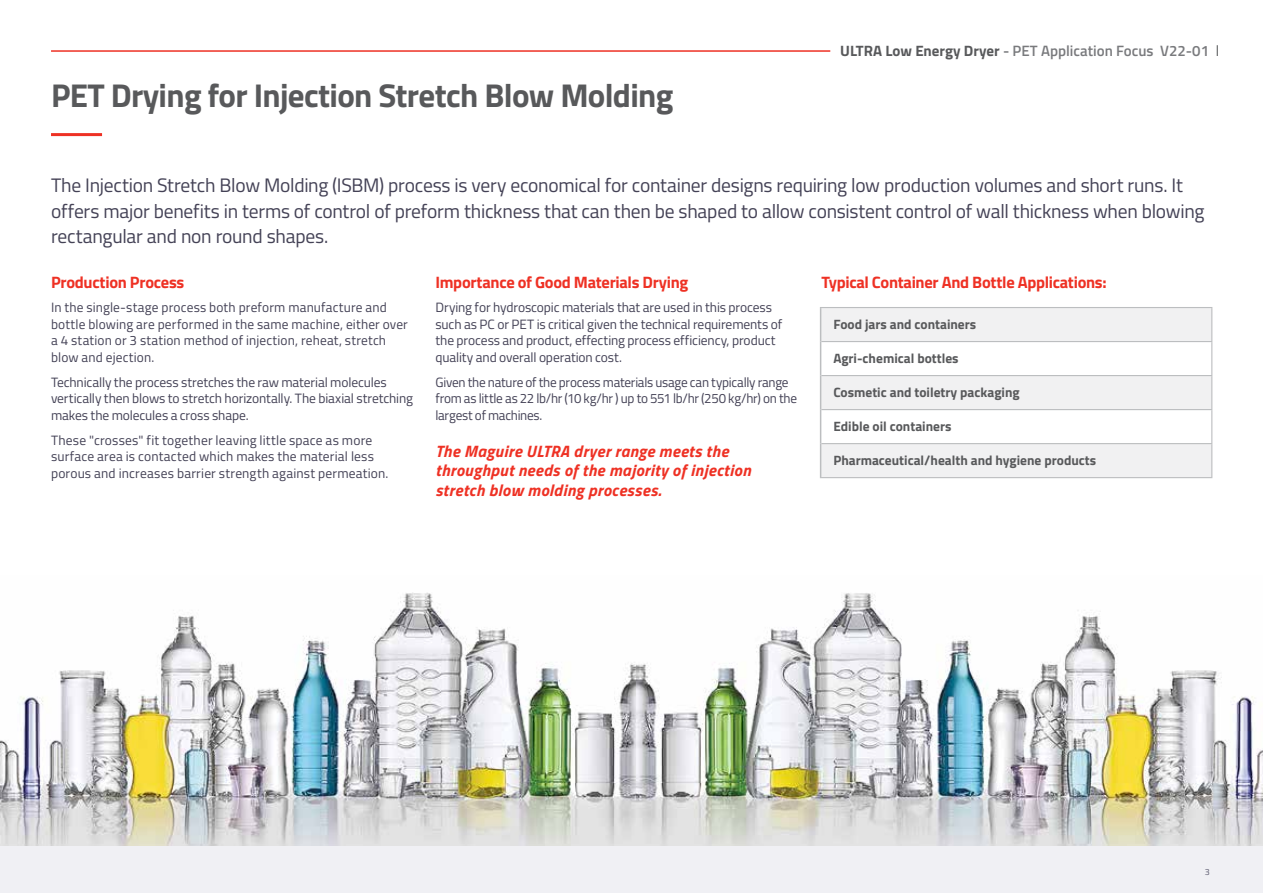
<style>
.page{position:relative;width:1263px;height:893px;background:#fff}
.page>*{position:absolute;margin:0;border:0;box-sizing:border-box;transform-origin:0 0}
.t1{font:700 33px "Titillium Web";letter-spacing:-.02em;color:#58595b}
.t2{font:19.5px/25.5px "Titillium Web";letter-spacing:-.015em;color:#444256}
.t3{font:italic 700 16.5px/19.5px "Titillium Web";letter-spacing:.02em;color:#ee3124}
.t4{font:700 16.5px "Titillium Web";letter-spacing:-.02em;color:#ee3124}
.t5{font:600 15px "Titillium Web";color:#797a7d}
.t6{font:13.5px/16.5px "Titillium Web";color:#444256}
.t7{font:13.5px/16.5px "Titillium Web";letter-spacing:-.02em;color:#444256}
.t8{font:700 13.5px "Titillium Web";color:#58595b}
.t9{font:9px "Titillium Web";color:#616074}
.s1{font-weight:700;color:#58595b}
.s2{font-weight:400;color:#58595b}
</style>
<div class="page">
<img style="left:0;top:592px;width:637px;height:254px">
<img style="left:637px;top:593px;width:626px;height:253px">
<div style="left:0;top:846px;width:1263px;height:47px;background:#f0f0f4"></div>
<hr style="left:51px;top:50px;width:779px;height:2px;background:#ee3124">
<hr style="left:51px;top:133px;width:51px;height:3px;background:#ee3124">
<svg style="left:821px;top:308px;width:390px;height:169px;fill:#f1f1f2"></svg>
<hr style="left:820px;top:308px;width:1px;height:34px;background:#bcbec0">
<hr style="left:820px;top:307px;width:392px;height:1px;background:#bcbec0">
<hr style="left:1211px;top:308px;width:1px;height:33px;background:#bcbec0">
<hr style="left:820px;top:342px;width:1px;height:34px;background:#bcbec0">
<hr style="left:821px;top:341px;width:391px;height:1px;background:#bcbec0">
<hr style="left:1211px;top:342px;width:1px;height:33px;background:#bcbec0">
<hr style="left:820px;top:376px;width:1px;height:34px;background:#bcbec0">
<hr style="left:821px;top:375px;width:391px;height:1px;background:#bcbec0">
<hr style="left:1211px;top:376px;width:1px;height:33px;background:#bcbec0">
<hr style="left:820px;top:410px;width:1px;height:34px;background:#bcbec0">
<hr style="left:821px;top:409px;width:391px;height:1px;background:#bcbec0">
<hr style="left:1211px;top:410px;width:1px;height:33px;background:#bcbec0">
<hr style="left:820px;top:444px;width:1px;height:33px;background:#bcbec0">
<hr style="left:821px;top:443px;width:391px;height:1px;background:#bcbec0">
<hr style="left:1211px;top:444px;width:1px;height:33px;background:#bcbec0">
<hr style="left:820px;top:477px;width:392px;height:1px;background:#bcbec0">
<h1 class="t1" style="left:51px;top:70px;width:624px">PET Drying for Injection Stretch Blow Molding</h1>
<p class="t5" style="left:840px;top:39px;width:380px"><span class="s1">ULTRA Low Energy Dryer</span> - PET Application Focus V22-01 <span class="s2">l</span></p>
<p class="t2" style="left:51px;top:172px;width:1155px">The Injection Stretch Blow Molding (ISBM) process is very economical for container designs requiring low production volumes and short runs. It offers major benefits in terms of control of preform thickness that can then be shaped to allow consistent control of wall thickness when blowing rectangular and non round shapes.</p>
<p class="t4" style="left:51px;top:270px;width:135px">Production Process</p>
<p class="t6" style="left:51px;top:299px;width:358px">In the single-stage process both preform manufacture and bottle blowing are performed in the same machine, either over a 4 station or 3 station method of injection, reheat, stretch blow and ejection.</p>
<p class="t6" style="left:51px;top:373px;width:363px">Technically the process stretches the raw material molecules vertically then blows to stretch horizontally. The biaxial stretching makes the molecules a cross shape.</p>
<p class="t6" style="left:51px;top:431px;width:339px">These "crosses" fit together leaving little space as more surface area is contacted which makes the material less porous and increases barrier strength against permeation.</p>
<p class="t4" style="left:821px;top:270px;width:287px">Typical Container And Bottle Applications:</p>
<p class="t8" style="left:833px;top:314px;width:144px">Food jars and containers</p>
<p class="t8" style="left:833px;top:348px;width:127px">Agri-chemical bottles</p>
<p class="t8" style="left:833px;top:382px;width:188px">Cosmetic and toiletry packaging</p>
<p class="t8" style="left:833px;top:416px;width:120px">Edible oil containers</p>
<p class="t8" style="left:833px;top:450px;width:264px">Pharmaceutical/health and hygiene products</p>
<p class="t4" style="left:435px;top:270px;width:254px">Importance of Good Materials Drying</p>
<p class="t6" style="left:435px;top:299px;width:348px">Drying for hydroscopic materials that are used in this process such as PC or PET is critical given the technical requirements of the process and product, effecting process efficiency, product quality and overall operation cost.</p>
<p class="t7" style="left:435px;top:373px;width:363px">Given the nature of the process materials usage can typically range from as little as 22 lb/hr (10 kg/hr ) up to 551 lb/hr (250 kg/hr) on the largest of machines.</p>
<p class="t3" style="left:435px;top:440px;width:317px">The Maguire ULTRA dryer range meets the throughput needs of the majority of injection stretch blow molding processes.</p>
<p class="t9" style="left:1205px;top:865px;width:7px">3</p>
</div>
